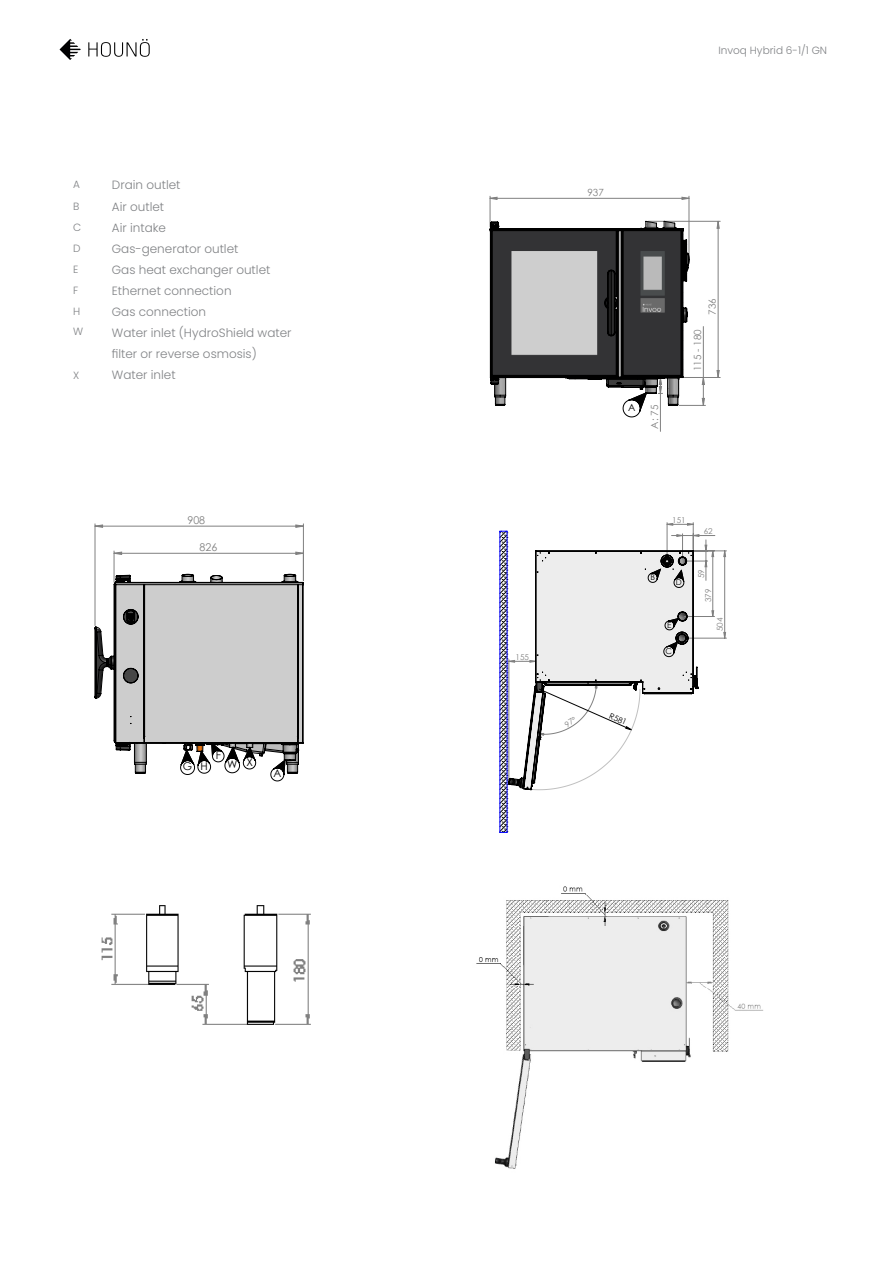
<style>
.page{position:relative;width:893px;height:1263px;background:#fff}
.page>*{position:absolute;margin:0;border:0;box-sizing:border-box;transform-origin:0 0}
.t1{font:300 12px/21px "Poppins";color:#808285}
.t2{font:10.65px "Century Gothic";color:#808080}
.t3{font:10.65px "Century Gothic";color:#000}
.t4{font:300 10.5px "Poppins";color:#808285}
.t5{font:9.9px "Century Gothic";color:#808080}
.t6{font:9.9px "Century Gothic";color:#000}
.t7{font:8.1px "Century Gothic";color:#808080}
.t8{font:8.1px "Century Gothic";color:#000}
</style>
<div class="page">
<hr style="left:684px;top:377px;width:36px;height:1px;background:#808080">
<hr style="left:648px;top:221px;width:72px;height:1px;background:#808080">
<hr style="left:660px;top:393px;width:1px;height:38px;background:#808080">
<hr style="left:490px;top:196px;width:1px;height:31px;background:#808080">
<hr style="left:689px;top:196px;width:1px;height:61px;background:#808080">
<svg style="left:717px;top:221px;width:3px;height:156px"></svg>
<svg style="left:490px;top:197px;width:199px;height:3px"></svg>
<svg style="left:489px;top:221px;width:216px;height:196px"></svg>
<svg style="left:666px;top:523px;width:60px;height:116px"></svg>
<svg style="left:640px;top:550px;width:58px;height:147px;background:#cacaca"></svg>
<img style="left:101px;top:905px;width:210px;height:120px">
<svg style="left:94px;top:524px;width:210px;height:257px"></svg>
<img style="left:476px;top:886px;width:288px;height:283px">
<svg style="left:88px;top:39px;width:62px;height:18px"></svg>
<svg style="left:60px;top:39px;width:21px;height:21px"></svg>
<svg style="left:499px;top:531px;width:141px;height:302px"></svg>
<p class="t4" style="left:73px;top:178px;width:8px">A</p>
<p class="t1" style="left:112px;top:174px;width:70px">Drain outlet</p>
<p class="t4" style="left:73px;top:200px;width:8px">B</p>
<p class="t1" style="left:112px;top:196px;width:54px">Air outlet</p>
<p class="t4" style="left:73px;top:221px;width:10px">C</p>
<p class="t1" style="left:112px;top:217px;width:56px">Air intake</p>
<p class="t4" style="left:73px;top:242px;width:9px">D</p>
<p class="t1" style="left:112px;top:238px;width:128px">Gas-generator outlet</p>
<p class="t4" style="left:73px;top:263px;width:7px">E</p>
<p class="t1" style="left:112px;top:259px;width:160px">Gas heat exchanger outlet</p>
<p class="t4" style="left:73px;top:284px;width:7px">F</p>
<p class="t1" style="left:112px;top:280px;width:121px">Ethernet connection</p>
<p class="t4" style="left:73px;top:305px;width:9px">H</p>
<p class="t1" style="left:112px;top:302px;width:96px">Gas connection</p>
<p class="t4" style="left:73px;top:325px;width:12px">W</p>
<p class="t1" style="left:112px;top:323px;width:181px">Water inlet (HydroShield water filter or reverse osmosis)</p>
<p class="t4" style="left:73px;top:369px;width:8px">X</p>
<p class="t1" style="left:112px;top:365px;width:65px">Water inlet</p>
<p class="t1" style="left:135px;top:259px;width:84px">-heat r outlet</p>
<p class="t4" style="left:73px;top:326px;width:12px">W</p>
<p class="t1" style="left:184px;top:323px;width:56px">Osm se)</p>
<p class="t1" style="left:112px;top:344px;width:65px">Water inlet</p>
<p class="t2" style="left:187px;top:512px;width:19px">908</p>
<p class="t2" style="left:200px;top:540px;width:19px">826</p>
<p class="t3" style="left:183px;top:759px;width:11px">G</p>
<p class="t3" style="left:201px;top:758px;width:9px">H</p>
<p class="t3" style="left:216px;top:748px;width:7px">F</p>
<p class="t3" style="left:227px;top:756px;width:27px">W X</p>
<p class="t3" style="left:273px;top:766px;width:9px">A</p>
<p class="t7" style="left:516px;top:651px;width:15px">155</p>
<p class="t4" style="left:718px;top:44px;width:110px">Invoq Hybrid 6-1/1 GN</p>
<p class="t5" style="left:587px;top:186px;width:18px">937</p>
<p class="t6" style="left:628px;top:400px;width:9px">A</p>
<p class="t5" style="left:648px;top:429px;width:25px;rotate:-90deg">A: 75</p>
<p class="t5" style="left:705px;top:315px;width:18px;rotate:-90deg">736</p>
<p class="t5" style="left:691px;top:371px;width:43px;rotate:-90deg">115 - 180</p>
<p class="t8" style="left:612px;top:710px;width:20px;rotate:24deg">R581</p>
<p class="t7" style="left:672px;top:514px;width:15px">151</p>
<p class="t7" style="left:704px;top:525px;width:10px">62</p>
<p class="t8" style="left:650px;top:571px;width:6px">B</p>
<p class="t8" style="left:676px;top:576px;width:8px">D</p>
<p class="t8" style="left:667px;top:619px;width:6px">E</p>
<p class="t8" style="left:666px;top:645px;width:8px">C</p>
<p class="t7" style="left:696px;top:578px;width:10px;rotate:-90deg">59</p>
<p class="t7" style="left:702px;top:602px;width:15px;rotate:-90deg">379</p>
<p class="t7" style="left:714px;top:631px;width:15px;rotate:-90deg">504</p>
</div>
